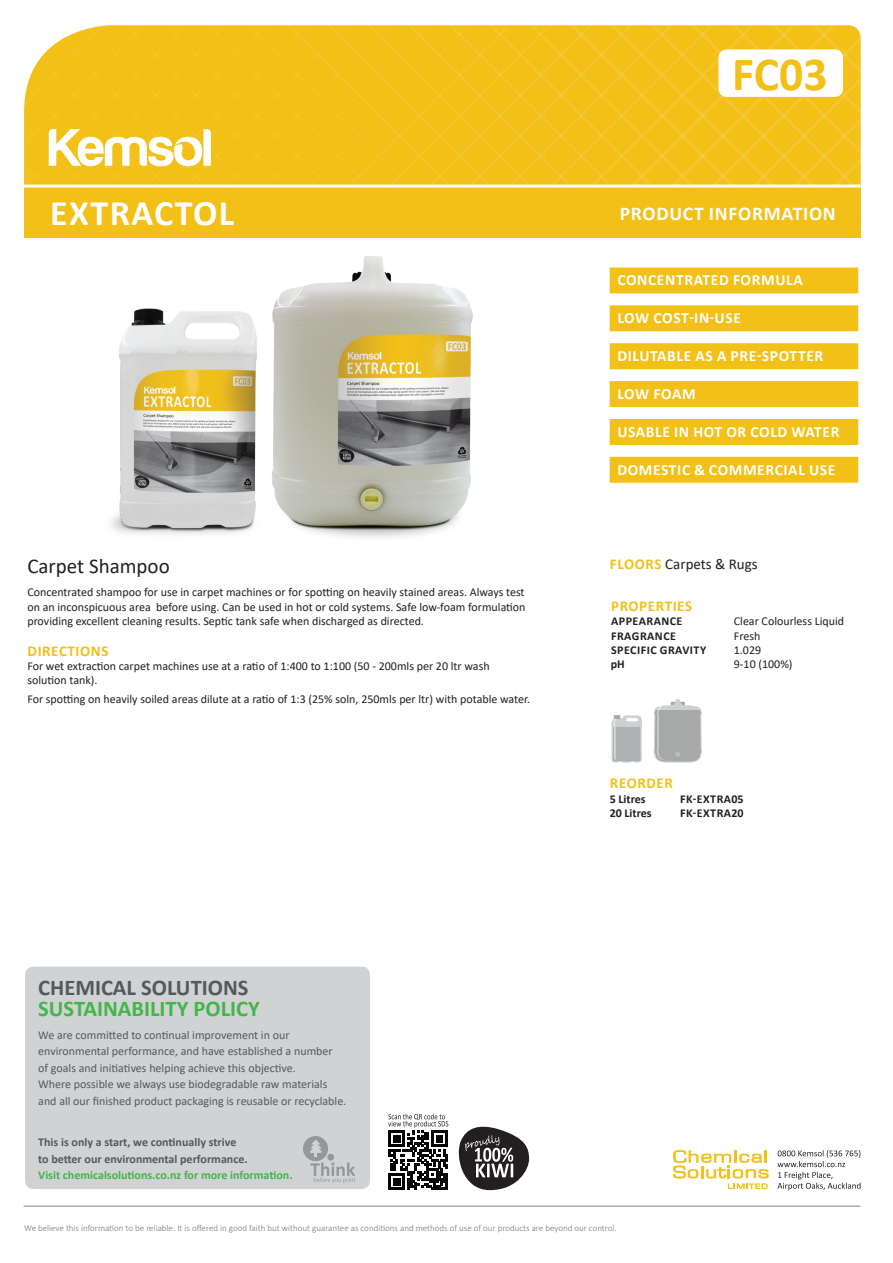
<style>
.page{position:relative;width:893px;height:1263px;background:#fff}
.page>*{position:absolute;margin:0;border:0;box-sizing:border-box;transform-origin:0 0}
.t1{font:700 47.85px "Calibri";color:#f3c017}
.t2{font:700 36px "Calibri";letter-spacing:.04em;color:#fff}
.t3{font:700 22.5px "Calibri";color:#42b649}
.t4{font:700 22.5px "Calibri";color:#57585a}
.t5{font:21px "Calibri";color:#231f20}
.t6{font:700 19.5px "Calibri";letter-spacing:.04em;color:#fff}
.t7{font:700 15.6px "Calibri";letter-spacing:.04em;color:#fff}
.t8{font:700 15px "Calibri";letter-spacing:.04em;color:#f3c017}
.t9{font:15px "Calibri";color:#231f20}
.t10{font:12px/14.4px "Calibri";color:#231f20;text-align:justify}
.t11{font:12px/16.5px "Calibri";color:#57585a}
.t12{font:700 12px/16.5px "Calibri";color:#57585a}
.t13{font:700 12px "Calibri";letter-spacing:.04em;color:#231f20}
.t14{font:700 12px "Calibri";color:#42b649}
.t15{font:700 12px "Calibri";color:#231f20}
.t16{font:300 9px "Calibri";color:#76787b}
.s1{font-weight:700;color:#f3c017}
</style>
<div class="page">
<hr style="left:24px;top:1206px;width:836px;height:1px;background:#808285">
<svg style="left:777px;top:1150px;width:83px;height:40px"></svg>
<img style="left:111px;top:308px;width:98px;height:226px">
<img style="left:209px;top:237px;width:319px;height:301px">
<div style="left:24px;top:187px;width:837px;height:50px;background:#f3c017"></div>
<svg style="left:24px;top:25px;width:837px;height:160px"></svg>
<hr style="left:24px;top:185px;width:837px;height:3px;background:#fff">
<div style="left:610px;top:267px;width:248px;height:26px;background:#f3c017"></div>
<div style="left:610px;top:305px;width:248px;height:26px;background:#f3c017"></div>
<div style="left:610px;top:343px;width:248px;height:26px;background:#f3c017"></div>
<div style="left:610px;top:381px;width:248px;height:26px;background:#f3c017"></div>
<div style="left:610px;top:419px;width:248px;height:26px;background:#f3c017"></div>
<div style="left:610px;top:457px;width:248px;height:26px;background:#f3c017"></div>
<svg style="left:673px;top:1150px;width:96px;height:39px"></svg>
<svg style="left:458px;top:1126px;width:71px;height:64px"></svg>
<div style="left:718px;top:49px;width:125px;height:48px;background:#fff;border-radius:9px"></div>
<svg style="left:388px;top:1114px;width:60px;height:76px"></svg>
<hr style="left:445px;top:1173px;width:3px;height:17px;background:#040503">
<div style="left:25px;top:966px;width:345px;height:223px;background:#d1d2d4;border-radius:9px"></div>
<div style="left:303px;top:1136px;width:25px;height:25px;background:#95979a;border-radius:50%"></div>
<svg style="left:309px;top:1140px;width:46px;height:43px"></svg>
<svg style="left:611px;top:715px;width:31px;height:48px"></svg>
<svg style="left:653px;top:699px;width:49px;height:64px"></svg>
<h2 class="t2" style="left:50px;top:188px;width:185px">EXTRACTOL</h2>
<h1 class="t1" style="left:732px;top:40px;width:97px">FC03</h1>
<h3 class="t6" style="left:620px;top:199px;width:218px">PRODUCT INFORMATION</h3>
<h3 class="t7" style="left:617px;top:269px;width:187px">CONCENTRATED FORMULA</h3>
<h3 class="t7" style="left:617px;top:307px;width:125px">LOW COST-IN-USE</h3>
<h3 class="t7" style="left:617px;top:345px;width:207px">DILUTABLE AS A PRE-SPOTTER</h3>
<h3 class="t7" style="left:617px;top:383px;width:80px">LOW FOAM</h3>
<h3 class="t7" style="left:617px;top:421px;width:224px">USABLE IN HOT OR COLD WATER</h3>
<h3 class="t7" style="left:617px;top:458px;width:220px">DOMESTIC &amp; COMMERCIAL USE</h3>
<h3 class="t5" style="left:27px;top:552px;width:144px">Carpet Shampoo</h3>
<p class="t9" style="left:610px;top:553px;width:149px"><span class="s1">FLOORS</span> Carpets &amp; Rugs</p>
<p class="t10" style="left:27px;top:585px;width:500px">Concentrated shampoo for use in carpet machines or for spotting on heavily stained areas. Always test on an inconspicuous area before using. Can be used in hot or cold systems. Safe low-foam formulation providing excellent cleaning results. Septic tank safe when discharged as directed.</p>
<p class="t8" style="left:28px;top:640px;width:82px">DIRECTIONS</p>
<p class="t10" style="left:27px;top:659px;width:464px">For wet extraction carpet machines use at a ratio of 1:400 to 1:100 (50 - 200mls per 20 ltr wash solution tank).</p>
<p class="t10" style="left:27px;top:692px;width:504px">For spotting on heavily soiled areas dilute at a ratio of 1:3 (25% soln, 250mls per ltr) with potable water.</p>
<p class="t8" style="left:611px;top:595px;width:82px">PROPERTIES</p>
<p class="t13" style="left:611px;top:613px;width:73px">APPEARANCE</p>
<p class="t10" style="left:734px;top:614px;width:112px">Clear Colourless Liquid</p>
<p class="t13" style="left:611px;top:627px;width:66px">FRAGRANCE</p>
<p class="t10" style="left:734px;top:628px;width:28px">Fresh</p>
<p class="t13" style="left:611px;top:642px;width:97px">SPECIFIC GRAVITY</p>
<p class="t10" style="left:734px;top:643px;width:29px">1.029</p>
<p class="t13" style="left:611px;top:656px;width:16px">pH</p>
<p class="t10" style="left:734px;top:657px;width:60px">9-10 (100%)</p>
<h3 class="t4" style="left:38px;top:971px;width:212px">CHEMICAL SOLUTIONS</h3>
<h3 class="t3" style="left:38px;top:992px;width:223px">SUSTAINABILITY POLICY</h3>
<p class="t11" style="left:38px;top:1026px;width:310px">We are committed to continual improvement in our environmental performance, and have established a number<br>of goals and initiatives helping achieve this objective.<br>Where possible we always use biodegradable raw materials and all our finished product packaging is reusable or recyclable.</p>
<p class="t12" style="left:38px;top:1134px;width:211px">This is only a start, we continually strive to better our environmental performance.</p>
<p class="t14" style="left:38px;top:1167px;width:256px">Visit chemicalsolutions.co.nz for more information.</p>
<p class="t8" style="left:610px;top:773px;width:64px">REORDER</p>
<p class="t13" style="left:610px;top:790px;width:37px">5 Litres</p>
<p class="t13" style="left:680px;top:790px;width:65px">FK-EXTRA05</p>
<p class="t15" style="left:610px;top:805px;width:44px">20 Litres</p>
<p class="t13" style="left:680px;top:805px;width:65px">FK-EXTRA20</p>
<p class="t16" style="left:24px;top:1222px;width:594px">We believe this information to be reliable. It is offered in good faith but without guarantee as conditions and methods of use of our products are beyond our control.</p>
</div>
